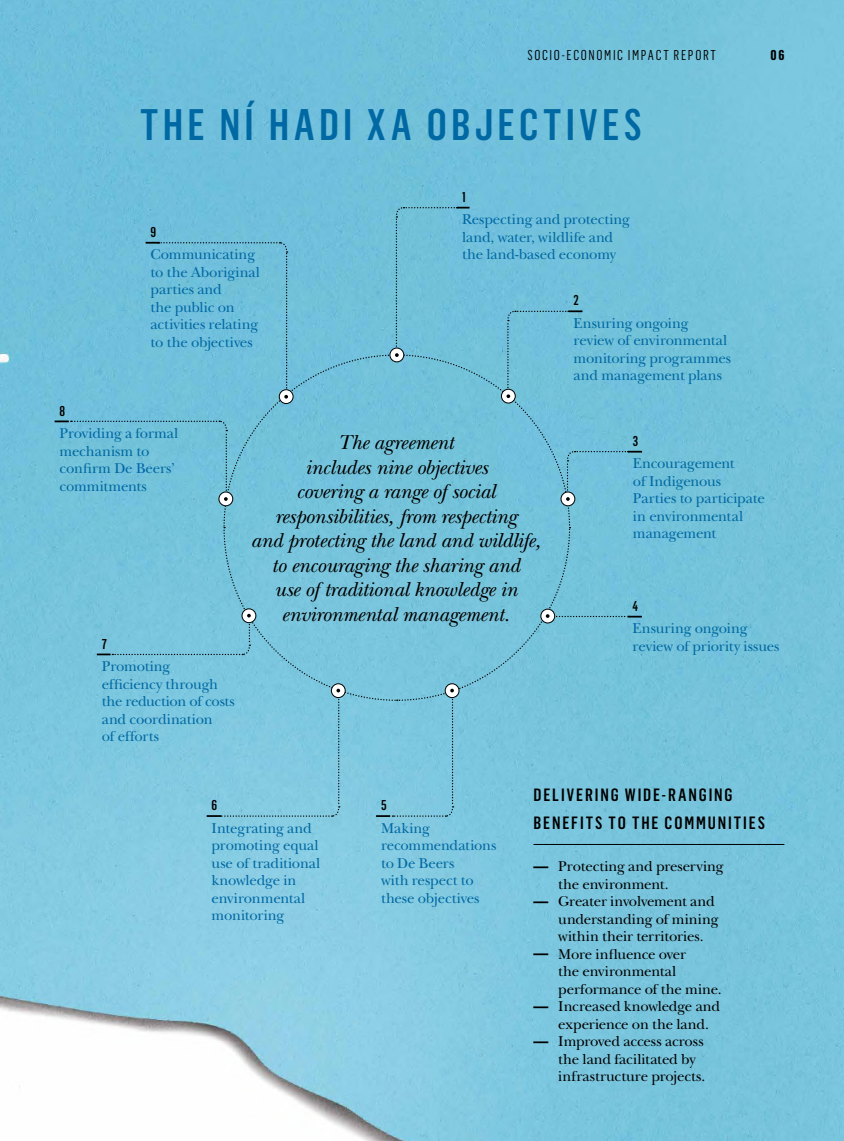
<style>
.page{position:relative;width:844px;height:1141px;background:#fff}
.page>*{position:absolute;margin:0;border:0;box-sizing:border-box;transform-origin:0 0}
.t1{font:500 43.4px "Flama Condensed";letter-spacing:.1em;color:#0068a2}
.t2{font:italic 21px/24.5px "New Baskerville Std";letter-spacing:-.015em;color:#000;text-align:center}
.t3{font:500 17.5px/28px "Flama Condensed";letter-spacing:.11em;color:#000}
.t4{font:14.88px/17.5px "New Baskerville Std";letter-spacing:-.01em;color:#0068a2}
.t5{font:14.88px/17.5px "New Baskerville Std";letter-spacing:-.01em;color:#000}
.t6{font:14px "Flama Condensed";letter-spacing:.115em;color:#000}
.t7{font:500 14px "Flama Condensed";color:#000}
.t8{font:700 14px "Flama Condensed";color:#000}
.s1{font-size:25.2px}
</style>
<div class="page">
<img style="left:0;top:0;width:843px;height:1141px">
<hr style="left:533px;top:844px;width:251px;height:1px;background:#000">
<svg style="left:55px;top:206px;width:587px;height:611px;background:#75c2db"></svg>
<p class="t6" style="left:527px;top:46px;width:190px">SOCIO-ECONOMIC IMPACT REPORT</p>
<p class="t8" style="left:770px;top:46px;width:15px">06</p>
<h1 class="t1" style="left:140px;top:98px;width:503px">THE NÍ HADI XA OBJECTIVES</h1>
<p class="t7" style="left:150px;top:223px;width:7px">9</p>
<p class="t4" style="left:150px;top:246px;width:111px">Communicating to the Aboriginal parties and<br>the public on activities relating to the objectives</p>
<p class="t7" style="left:462px;top:188px;width:5px">1</p>
<p class="t4" style="left:462px;top:211px;width:169px">Respecting and protecting land, water, wildlife and the land-based economy</p>
<p class="t7" style="left:573px;top:292px;width:7px">2</p>
<p class="t4" style="left:573px;top:314px;width:159px">Ensuring ongoing review of environmental monitoring programmes and management plans</p>
<p class="t7" style="left:60px;top:402px;width:7px">8</p>
<p class="t4" style="left:60px;top:425px;width:120px">Providing a formal mechanism to confirm De Beers’ commitments</p>
<p class="t7" style="left:102px;top:635px;width:7px">7</p>
<p class="t4" style="left:102px;top:658px;width:135px">Promoting<br>efficiency through the reduction of costs and coordination<br>of efforts</p>
<h2 class="t2" style="left:250px;top:430px;width:292px">The agreement<br>includes nine objectives<br>covering a range of social responsibilities, from respecting<br>and protecting the land and wildlife, to encouraging the sharing and<br>use of traditional knowledge in environmental management.</h2>
<p class="t7" style="left:632px;top:432px;width:7px">3</p>
<p class="t4" style="left:632px;top:455px;width:133px">Encouragement<br>of Indigenous<br>Parties to participate in environmental management</p>
<p class="t7" style="left:632px;top:597px;width:7px">4</p>
<p class="t4" style="left:632px;top:620px;width:148px">Ensuring ongoing review of priority issues</p>
<p class="t7" style="left:211px;top:796px;width:7px">6</p>
<p class="t4" style="left:211px;top:819px;width:110px">Integrating and promoting equal use of traditional knowledge in environmental monitoring</p>
<p class="t7" style="left:381px;top:796px;width:7px">5</p>
<p class="t4" style="left:381px;top:819px;width:117px">Making recommendations to De Beers<br>with respect to these objectives</p>
<p class="t3" style="left:533px;top:780px;width:233px">DELIVERING WIDE-RANGING<br>BENEFITS TO THE COMMUNITIES</p>
<p class="t5" style="left:558px;top:858px;width:167px;text-indent:-25px"><span class="s1">—</span> Protecting and preserving the environment.</p>
<p class="t5" style="left:558px;top:893px;width:162px;text-indent:-25px"><span class="s1">—</span> Greater involvement and understanding of mining within their territories.</p>
<p class="t5" style="left:558px;top:945px;width:165px;text-indent:-25px"><span class="s1">—</span> More influence over<br>the environmental performance of the mine.</p>
<p class="t5" style="left:558px;top:998px;width:163px;text-indent:-25px"><span class="s1">—</span> Increased knowledge and experience on the land.</p>
<p class="t5" style="left:558px;top:1033px;width:148px;text-indent:-25px"><span class="s1">—</span> Improved access across the land facilitated by infrastructure projects.</p>
</div>
